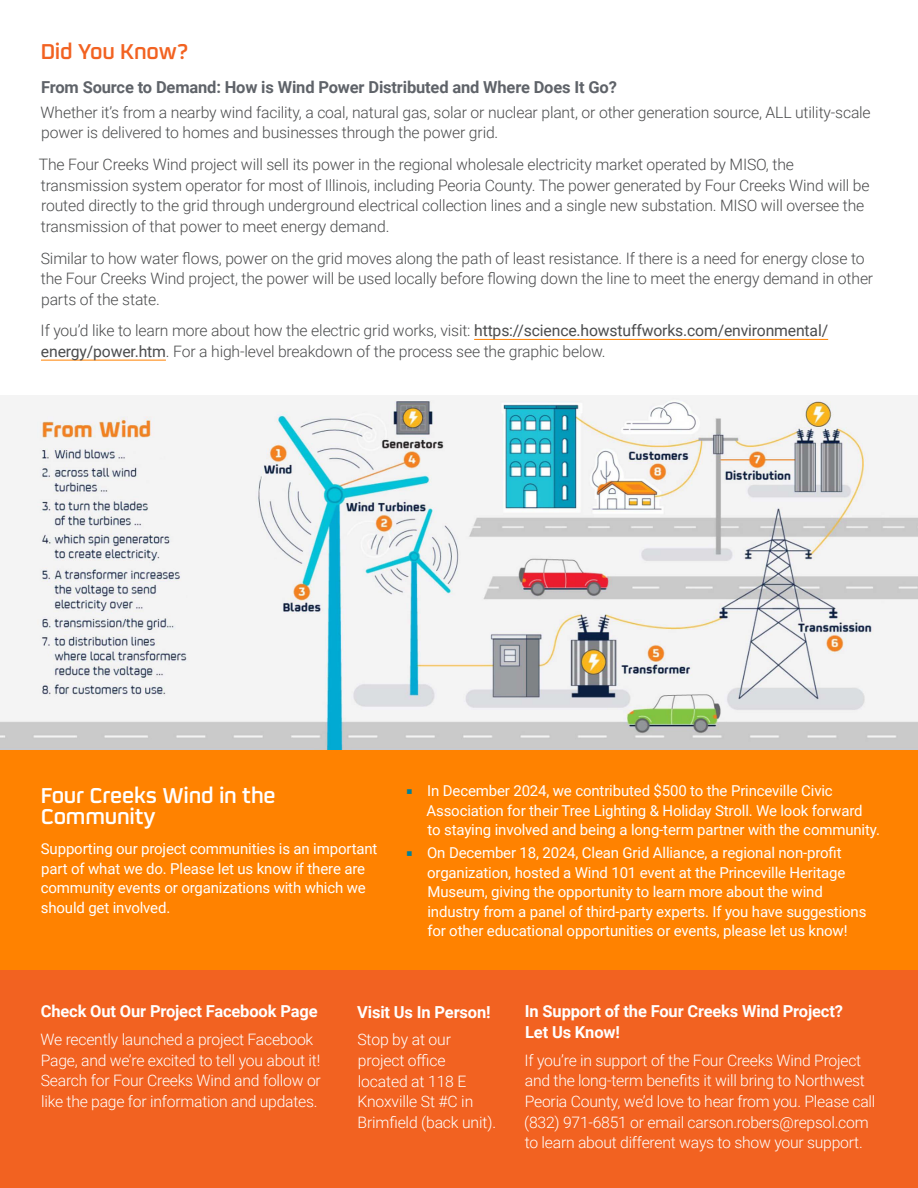
<style>
.page{position:relative;width:918px;height:1188px;background:#fff}
.page>*{position:absolute;margin:0;border:0;box-sizing:border-box;transform-origin:0 0}
.body{font:600 24px/20.7px "Repsol";letter-spacing:-.01em;color:#fff}
.headings{font:600 24px "Repsol";letter-spacing:-.01em;color:#f26221}
.headings-2{font:700 16.5px/20.7px "Roboto";letter-spacing:-.01em;color:#fff}
.subheadings{font:700 16.5px "Roboto";letter-spacing:-.01em;color:#5f6369}
.body-2{font:300 15.75px/20.7px "Roboto";letter-spacing:-.01em;color:#4b4c4d}
.body-3{font:300 15.75px/20.7px "Roboto";letter-spacing:-.015em;color:#fff}
.body-4{font:15px/19.5px "Roboto";letter-spacing:-.01em;color:#fff}
.s1{font-weight:400}
</style>
<div class="page">
<div style="left:0;top:750px;width:918px;height:221px;background:#ff8200"></div>
<div style="left:0;top:971px;width:918px;height:217px;background:#f26221"></div>
<hr style="left:474px;top:339px;width:354px;height:1px;background:#ff8200">
<hr style="left:41px;top:360px;width:125px;height:1px;background:#ff8200">
<img style="left:0;top:395px;width:918px;height:355px">
<p class="headings" style="left:41px;top:33px;width:149px">Did You Know?</p>
<p class="subheadings" style="left:41px;top:75px;width:577px">From Source to Demand: How is Wind Power Distributed and Where Does It Go?</p>
<p class="body-2" style="left:41px;top:101px;width:832px">Whether it’s from a nearby wind facility, a coal, natural gas, solar or nuclear plant, or other generation source, ALL utility-scale power is delivered to homes and businesses through the power grid.</p>
<p class="body-2" style="left:39px;top:153px;width:832px">The Four Creeks Wind project will sell its power in the regional wholesale electricity market operated by MISO, the transmission system operator for most of Illinois, including Peoria County. The power generated by Four Creeks Wind will be routed directly to the grid through underground electrical collection lines and a single new substation. MISO will oversee the transmission of that power to meet energy demand.</p>
<p class="body-2" style="left:41px;top:247px;width:834px">Similar to how water flows, power on the grid moves along the path of least resistance. If there is a need for energy close to the Four Creeks Wind project, the power will be used locally before flowing down the line to meet the energy demand in other parts of the state.</p>
<p class="body-2" style="left:41px;top:320px;width:789px">If you’d like to learn more about how the electric grid works, visit: <span class="s1">https://science.howstuffworks.com/environmental/ energy/power.htm</span>. For a high-level breakdown of the process see the graphic below.</p>
<p class="body" style="left:41px;top:783px;width:236px">Four Creeks Wind in the<br>Community</p>
<p class="body-4" style="left:41px;top:838px;width:338px">Supporting our project communities is an important part of what we do. Please let us know if there are community events or organizations with which we should get involved.</p>
<p class="body-4" style="left:427px;top:781px;width:455px">In December 2024, we contributed $500 to the Princeville Civic<br>Association for their Tree Lighting &amp; Holiday Stroll. We look forward<br>to staying involved and being a long-term partner with the community.</p>
<p class="body-4" style="left:427px;top:842px;width:441px">On December 18, 2024, Clean Grid Alliance, a regional non-profit organization, hosted a Wind 101 event at the Princeville Heritage Museum, giving the opportunity to learn more about the wind industry from a panel of third-party experts. If you have suggestions for other educational opportunities or events, please let us know!</p>
<p class="headings-2" style="left:41px;top:1001px;width:278px">Check Out Our Project Facebook Page</p>
<p class="body-3" style="left:41px;top:1028px;width:282px">We recently launched a project Facebook Page, and we’re excited to tell you about it!<br>Search for Four Creeks Wind and follow or like the page for information and updates.</p>
<p class="headings-2" style="left:357px;top:1001px;width:135px">Visit Us In Person!</p>
<p class="body-3" style="left:357px;top:1029px;width:140px">Stop by at our project office located at 118 E<br>Knoxville St #C in<br>Brimfield (back unit).</p>
<p class="headings-2" style="left:525px;top:1001px;width:319px">In Support of the Four Creeks Wind Project?<br>Let Us Know!</p>
<p class="body-3" style="left:524px;top:1049px;width:353px">If you’re in support of the Four Creeks Wind Project and the long-term benefits it will bring to Northwest Peoria County, we’d love to hear from you. Please call (832) 971-6851 or email carson.robers@repsol.com to learn about different ways to show your support.</p>
</div>
